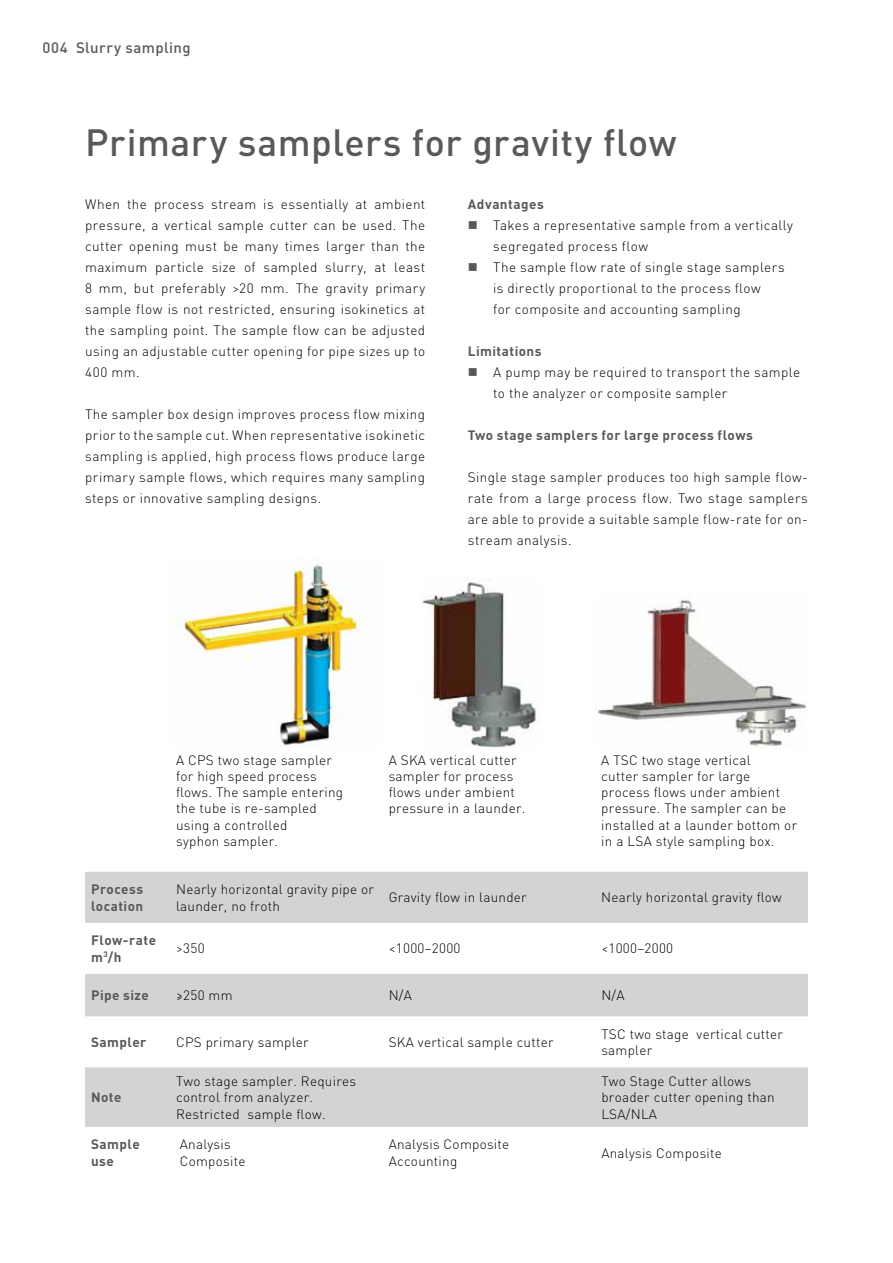
<style>
.page{position:relative;width:893px;height:1263px;background:#fff}
.page>*{position:absolute;margin:0;border:0;box-sizing:border-box;transform-origin:0 0}
.t1{font:500 37.5px "DIN Pro";letter-spacing:.015em;color:#58595b}
.t2{font:500 15px "DIN Pro";letter-spacing:.03em;color:#58595b}
.t3{font:300 13.5px/16.2px "DIN Pro";letter-spacing:.02em;color:#000}
.t4{font:700 13.5px/16.2px "DIN Pro";letter-spacing:.035em;color:#58595b}
.s1{color:#58595b}
</style>
<div class="page">
<img style="left:170px;top:558px;width:190px;height:190px">
<img style="left:422px;top:578px;width:115px;height:170px">
<img style="left:595px;top:600px;width:211px;height:148px">
<div style="left:85px;top:872px;width:723px;height:51px;background:#d1d3d4"></div>
<svg style="left:85px;top:974px;width:723px;height:153px;fill:#d1d3d4"></svg>
<p class="t2" style="left:43px;top:37px;width:150px">004 Slurry sampling</p>
<h1 class="t1" style="left:85px;top:117px;width:593px">Primary samplers for gravity flow</h1>
<p class="t3" style="left:85px;top:193px;width:342px;line-height:21px;text-align:justify">When the process stream is essentially at ambient pressure, a vertical sample cutter can be used. The cutter opening must be many times larger than the maximum particle size of sampled slurry, at least 8 mm, but preferably &gt;20 mm. The gravity primary sample flow is not restricted, ensuring isokinetics at the sampling point. The sample flow can be adjusted using an adjustable cutter opening for pipe sizes up to 400 mm.</p>
<p class="t3" style="left:85px;top:403px;width:342px;line-height:21px;text-align:justify">The sampler box design improves process flow mixing prior to the sample cut. When representative isokinetic sampling is applied, high process flows produce large primary sample flows, which requires many sampling steps or innovative sampling designs.</p>
<p class="t4" style="left:468px;top:196px;width:78px">Advantages</p>
<p class="t3" style="left:493px;top:214px;width:301px;line-height:21px;text-indent:-26px"><span class="s1">■</span> Takes a representative sample from a vertically segregated process flow</p>
<p class="t3" style="left:493px;top:256px;width:293px;line-height:21px;text-indent:-26px"><span class="s1">■</span> The sample flow rate of single stage samplers is directly proportional to the process flow<br>for composite and accounting sampling</p>
<p class="t4" style="left:468px;top:343px;width:75px">Limitations</p>
<p class="t3" style="left:493px;top:361px;width:308px;line-height:21px;text-indent:-26px"><span class="s1">■</span> A pump may be required to transport the sample to the analyzer or composite sampler</p>
<p class="t4" style="left:468px;top:427px;width:287px">Two stage samplers for large process flows</p>
<p class="t3" style="left:468px;top:466px;width:342px;line-height:21px;text-align:justify">Single stage sampler produces too high sample flow&shy;rate from a large process flow. Two stage samplers are able to provide a suitable sample flow-rate for on&shy;stream analysis.</p>
<p class="t3" style="left:176px;top:751px;width:169px">A CPS two stage sampler for high speed process flows. The sample entering the tube is re-sampled using a controlled<br>syphon sampler.</p>
<p class="t3" style="left:389px;top:751px;width:138px">A SKA vertical cutter sampler for process flows under ambient pressure in a launder.</p>
<p class="t3" style="left:601px;top:751px;width:197px">A TSC two stage vertical<br>cutter sampler for large process flows under ambient pressure. The sampler can be installed at a launder bottom or in a LSA style sampling box.</p>
<p class="t4" style="left:91px;top:881px;width:54px">Process location</p>
<p class="t3" style="left:176px;top:881px;width:200px">Nearly horizontal gravity pipe or launder, no froth</p>
<p class="t3" style="left:389px;top:889px;width:140px">Gravity flow in launder</p>
<p class="t3" style="left:601px;top:889px;width:182px">Nearly horizontal gravity flow</p>
<p class="t4" style="left:91px;top:932px;width:67px">Flow-rate m<sup>3</sup>/h</p>
<p class="t3" style="left:176px;top:940px;width:30px">&gt;350</p>
<p class="t3" style="left:389px;top:940px;width:73px">&lt;1000–2000</p>
<p class="t3" style="left:601px;top:940px;width:73px">&lt;1000–2000</p>
<p class="t4" style="left:91px;top:987px;width:59px">Pipe size</p>
<p class="t3" style="left:176px;top:987px;width:58px">≥250 mm</p>
<p class="t3" style="left:389px;top:987px;width:25px">N/A</p>
<p class="t3" style="left:601px;top:987px;width:25px">N/A</p>
<p class="t4" style="left:91px;top:1033px;width:57px">Sampler</p>
<p class="t3" style="left:176px;top:1033px;width:134px">CPS primary sampler</p>
<p class="t3" style="left:389px;top:1033px;width:166px">SKA vertical sample cutter</p>
<p class="t3" style="left:601px;top:1025px;width:183px">TSC two stage vertical cutter sampler</p>
<p class="t4" style="left:91px;top:1089px;width:32px">Note</p>
<p class="t3" style="left:176px;top:1072px;width:182px">Two stage sampler. Requires control from analyzer.<br>Restricted sample flow.</p>
<p class="t3" style="left:601px;top:1072px;width:175px">Two Stage Cutter allows broader cutter opening than<br>LSA/NLA</p>
<p class="t4" style="left:91px;top:1136px;width:50px">Sample use</p>
<p class="t3" style="left:180px;top:1136px;width:67px">Analysis<br>Composite</p>
<p class="t3" style="left:389px;top:1136px;width:122px">Analysis Composite<br>Accounting</p>
<p class="t3" style="left:601px;top:1144px;width:122px">Analysis Composite</p>
</div>
